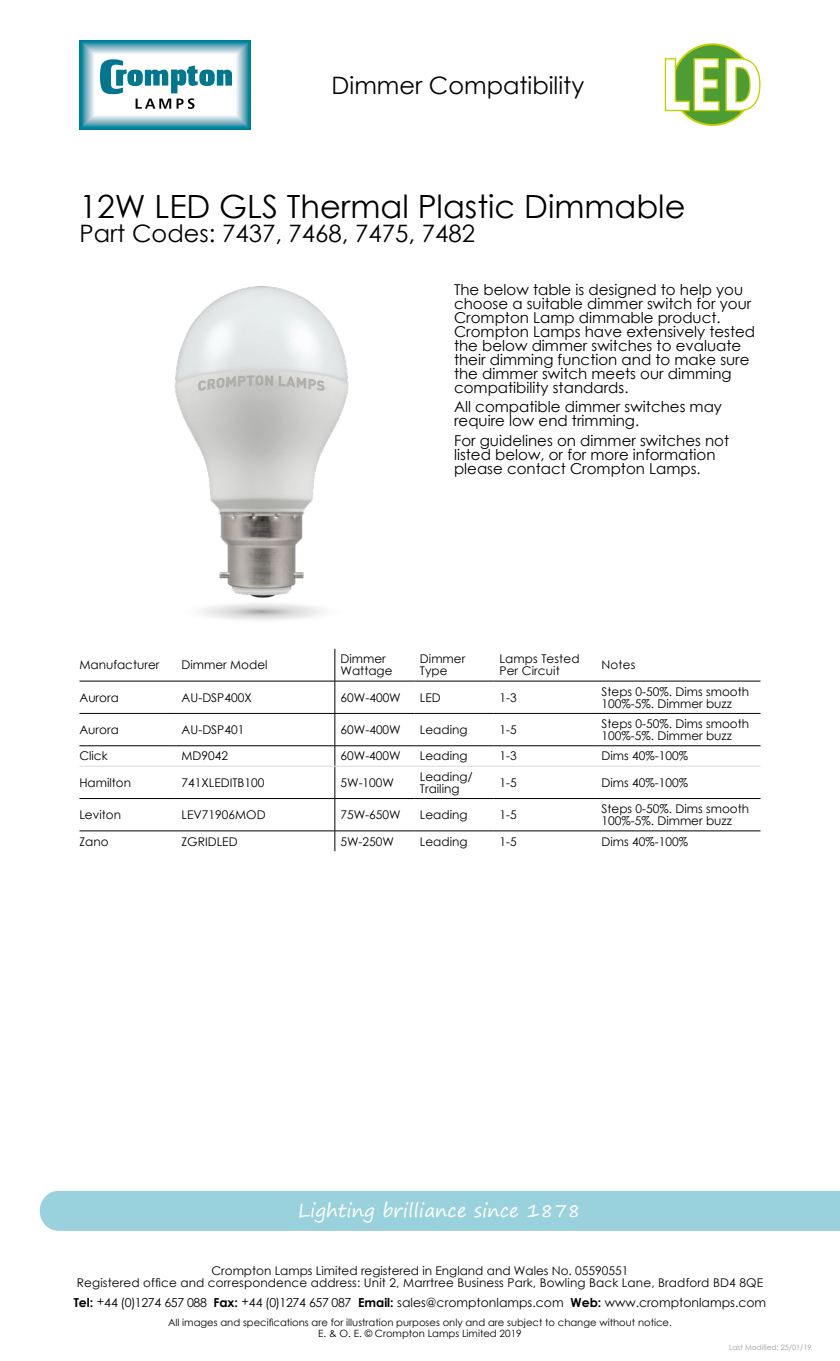
<style>
.page{position:relative;width:840px;height:1361px;background:#fff}
.page>*{position:absolute;margin:0;border:0;box-sizing:border-box;transform-origin:0 0}
.t1{font:32px "Century Gothic";color:#000}
.t2{font:24px "Century Gothic";color:#000}
.t3{font:18.6px "Segoe Print";color:#fff}
.t4{font:15px/14px "Century Gothic";color:#000}
.t5{font:12.4px "Century Gothic";color:#000}
.t6{font:12px/12px "Century Gothic";color:#000}
.t7{font:10px/11px "Century Gothic";color:#000;text-align:center}
.t8{font:7.4px "Century Gothic";color:#9d9d9c}
.s1{font-weight:700}
</style>
<div class="page">
<div style="left:88px;top:48px;width:154px;height:73px;background:#9abfcd"></div>
<div style="left:89px;top:49px;width:153px;height:72px;background:#9fc2cf"></div>
<div style="left:89px;top:49px;width:152px;height:71px;background:#a9c8d3"></div>
<div style="left:90px;top:50px;width:151px;height:70px;background:#b6d0da"></div>
<div style="left:90px;top:50px;width:150px;height:69px;background:#bbd2dc"></div>
<div style="left:91px;top:51px;width:149px;height:68px;background:#c5d8e1"></div>
<div style="left:91px;top:51px;width:148px;height:67px;background:#dce8ed"></div>
<div style="left:93px;top:52px;width:145px;height:65px;background:#e3edf1"></div>
<div style="left:94px;top:53px;width:143px;height:63px;background:#f1f6f8"></div>
<div style="left:94px;top:54px;width:142px;height:61px;background:#f8fafc"></div>
<div style="left:95px;top:55px;width:141px;height:60px;background:#fdfdfe"></div>
<svg style="left:100px;top:59px;width:132px;height:50px"></svg>
<div style="left:40px;top:1191px;width:799px;height:40px;background:#99d1dc"></div>
<svg style="left:664px;top:43px;width:96px;height:83px"></svg>
<img style="left:174px;top:286px;width:175px;height:312px">
<hr style="left:334px;top:649px;width:1px;height:32px;background:#000">
<hr style="left:79px;top:681px;width:97px;height:1px;background:#000">
<hr style="left:176px;top:681px;width:158px;height:1px;background:#000">
<hr style="left:334px;top:681px;width:80px;height:1px;background:#000">
<hr style="left:334px;top:681px;width:1px;height:32px;background:#000">
<hr style="left:414px;top:681px;width:79px;height:1px;background:#000">
<hr style="left:493px;top:681px;width:102px;height:1px;background:#000">
<hr style="left:595px;top:681px;width:165px;height:1px;background:#000">
<hr style="left:79px;top:713px;width:97px;height:1px;background:#000">
<hr style="left:176px;top:713px;width:158px;height:1px;background:#000">
<hr style="left:334px;top:713px;width:80px;height:1px;background:#000">
<hr style="left:334px;top:713px;width:1px;height:32px;background:#000">
<hr style="left:414px;top:713px;width:79px;height:1px;background:#000">
<hr style="left:493px;top:713px;width:102px;height:1px;background:#000">
<hr style="left:595px;top:713px;width:165px;height:1px;background:#000">
<svg style="left:334px;top:746px;width:1px;height:20px"></svg>
<hr style="left:334px;top:766px;width:1px;height:32px;background:#000">
<hr style="left:334px;top:799px;width:1px;height:31px;background:#000">
<svg style="left:334px;top:831px;width:1px;height:20px"></svg>
<hr style="left:79px;top:745px;width:97px;height:1px;background:#000">
<hr style="left:176px;top:745px;width:158px;height:1px;background:#000">
<hr style="left:334px;top:745px;width:80px;height:1px;background:#000">
<hr style="left:414px;top:745px;width:79px;height:1px;background:#000">
<hr style="left:493px;top:745px;width:102px;height:1px;background:#000">
<hr style="left:595px;top:745px;width:165px;height:1px;background:#000">
<hr style="left:79px;top:766px;width:97px;height:1px;background:#dadada">
<hr style="left:176px;top:766px;width:158px;height:1px;background:#dadada">
<hr style="left:334px;top:766px;width:80px;height:1px;background:#dadada">
<hr style="left:414px;top:766px;width:79px;height:1px;background:#dadada">
<hr style="left:493px;top:766px;width:102px;height:1px;background:#dadada">
<hr style="left:595px;top:766px;width:165px;height:1px;background:#dadada">
<hr style="left:79px;top:798px;width:97px;height:1px;background:#000">
<hr style="left:176px;top:798px;width:158px;height:1px;background:#000">
<hr style="left:334px;top:798px;width:80px;height:1px;background:#000">
<hr style="left:414px;top:798px;width:79px;height:1px;background:#000">
<hr style="left:493px;top:798px;width:102px;height:1px;background:#000">
<hr style="left:595px;top:798px;width:165px;height:1px;background:#000">
<hr style="left:79px;top:830px;width:97px;height:1px;background:#000">
<hr style="left:176px;top:830px;width:158px;height:1px;background:#000">
<hr style="left:334px;top:830px;width:80px;height:1px;background:#000">
<hr style="left:414px;top:830px;width:79px;height:1px;background:#000">
<hr style="left:493px;top:830px;width:102px;height:1px;background:#000">
<hr style="left:595px;top:830px;width:165px;height:1px;background:#000">
<h2 class="t2" style="left:331px;top:68px;width:254px">Dimmer Compatibility</h2>
<h1 class="t1" style="left:79px;top:184px;width:607px">12W LED GLS Thermal Plastic Dimmable</h1>
<h2 class="t2" style="left:79px;top:217px;width:397px">Part Codes: 7437, 7468, 7475, 7482</h2>
<p class="t4" style="left:454px;top:282px;width:302px">The below table is designed to help you choose a suitable dimmer switch for your Crompton Lamp dimmable product.<br>Crompton Lamps have extensively tested the below dimmer switches to evaluate their dimming function and to make sure the dimmer switch meets our dimming compatibility standards.</p>
<p class="t4" style="left:454px;top:400px;width:269px">All compatible dimmer switches may require low end trimming.</p>
<p class="t4" style="left:454px;top:433px;width:276px">For guidelines on dimmer switches not listed below, or for more information please contact Crompton Lamps.</p>
<p class="t6" style="left:79px;top:659px;width:81px">Manufacturer</p>
<p class="t6" style="left:181px;top:659px;width:87px">Dimmer Model</p>
<p class="t6" style="left:340px;top:653px;width:53px">Dimmer<br>Wattage</p>
<p class="t6" style="left:420px;top:653px;width:47px">Dimmer<br>Type</p>
<p class="t6" style="left:499px;top:653px;width:82px">Lamps Tested<br>Per Circuit</p>
<p class="t6" style="left:601px;top:659px;width:35px">Notes</p>
<p class="t6" style="left:79px;top:691px;width:41px">Aurora</p>
<p class="t6" style="left:181px;top:691px;width:71px">AU-DSP400X</p>
<p class="t6" style="left:340px;top:691px;width:62px">60W-400W</p>
<p class="t6" style="left:420px;top:691px;width:22px">LED</p>
<p class="t6" style="left:499px;top:691px;width:19px">1-3</p>
<p class="t6" style="left:601px;top:685px;width:149px">Steps 0-50%. Dims smooth<br>100%-5%. Dimmer buzz</p>
<p class="t6" style="left:79px;top:723px;width:41px">Aurora</p>
<p class="t6" style="left:181px;top:723px;width:64px">AU-DSP401</p>
<p class="t6" style="left:340px;top:723px;width:62px">60W-400W</p>
<p class="t6" style="left:419px;top:723px;width:49px">Leading</p>
<p class="t6" style="left:499px;top:723px;width:19px">1-5</p>
<p class="t6" style="left:601px;top:717px;width:149px">Steps 0-50%. Dims smooth<br>100%-5%. Dimmer buzz</p>
<p class="t6" style="left:79px;top:750px;width:30px">Click</p>
<p class="t6" style="left:181px;top:750px;width:48px">MD9042</p>
<p class="t6" style="left:340px;top:750px;width:62px">60W-400W</p>
<p class="t6" style="left:419px;top:750px;width:49px">Leading</p>
<p class="t6" style="left:499px;top:750px;width:19px">1-3</p>
<p class="t6" style="left:601px;top:750px;width:88px">Dims 40%-100%</p>
<p class="t6" style="left:79px;top:776px;width:53px">Hamilton</p>
<p class="t6" style="left:181px;top:776px;width:84px">741XLEDITB100</p>
<p class="t6" style="left:340px;top:776px;width:55px">5W-100W</p>
<p class="t6" style="left:419px;top:770px;width:54px">Leading/<br>Trailing</p>
<p class="t6" style="left:499px;top:776px;width:19px">1-5</p>
<p class="t6" style="left:601px;top:776px;width:88px">Dims 40%-100%</p>
<p class="t6" style="left:79px;top:808px;width:43px">Leviton</p>
<p class="t6" style="left:181px;top:808px;width:86px">LEV71906MOD</p>
<p class="t6" style="left:340px;top:808px;width:62px">75W-650W</p>
<p class="t6" style="left:419px;top:808px;width:49px">Leading</p>
<p class="t6" style="left:499px;top:808px;width:19px">1-5</p>
<p class="t6" style="left:601px;top:802px;width:149px">Steps 0-50%. Dims smooth<br>100%-5%. Dimmer buzz</p>
<p class="t6" style="left:79px;top:835px;width:31px">Zano</p>
<p class="t6" style="left:181px;top:835px;width:58px">ZGRIDLED</p>
<p class="t6" style="left:340px;top:835px;width:55px">5W-250W</p>
<p class="t6" style="left:419px;top:835px;width:49px">Leading</p>
<p class="t6" style="left:499px;top:835px;width:19px">1-5</p>
<p class="t6" style="left:601px;top:835px;width:88px">Dims 40%-100%</p>
<h3 class="t3" style="left:298px;top:1193px;width:284px">Lighting brilliance since 1878</h3>
<p class="t6" style="left:77px;top:1264px;width:687px;text-align:center">Crompton Lamps Limited registered in England and Wales No. 05590551<br>Registered office and correspondence address: Unit 2, Marrtree Business Park, Bowling Back Lane, Bradford BD4 8QE</p>
<p class="t5" style="left:74px;top:1294px;width:693px"><span class="s1">Tel:</span> +44 (0)1274 657 088 <span class="s1">Fax:</span> +44 (0)1274 657 087 <span class="s1">Email:</span> sales@cromptonlamps.com <span class="s1">Web:</span> www.cromptonlamps.com</p>
<p class="t7" style="left:168px;top:1317px;width:505px">All images and specifications are for illustration purposes only and are subject to change without notice.<br>E. &amp; O. E. © Crompton Lamps Limited 2019</p>
<p class="t8" style="left:728px;top:1341px;width:39px">Last Modified:2</p>
<p class="t8" style="left:788px;top:1341px;width:8px">5/01/1</p>
</div>
